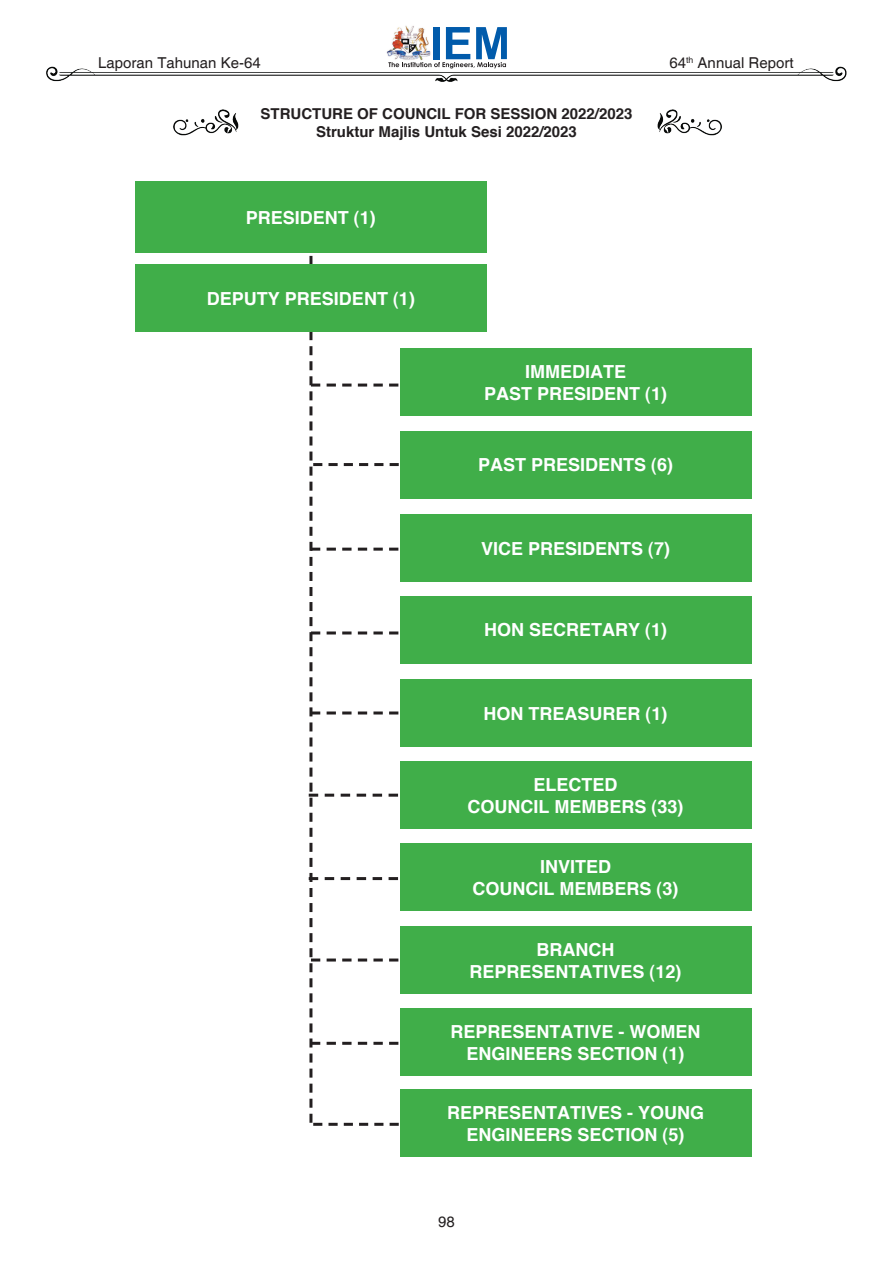
<style>
.page{position:relative;width:893px;height:1263px;background:#fff}
.page>*{position:absolute;margin:0;border:0;box-sizing:border-box;transform-origin:0 0}
.t1{font:700 18px/21.6px "Helvetica";color:#fff;text-align:center}
.t2{font:700 15px/18px "Helvetica";color:#231f20;text-align:center}
.t3{font:15px "Helvetica";color:#231f20}
</style>
<div class="page">
<img style="left:46px;top:66px;width:801px;height:16px">
<svg style="left:435px;top:27px;width:72px;height:41px"></svg>
<img style="left:383px;top:26px;width:52px;height:42px">
<img style="left:657px;top:109px;width:65px;height:27px">
<img style="left:173px;top:109px;width:66px;height:27px">
<svg style="left:309px;top:255px;width:105px;height:871px"></svg>
<div style="left:135px;top:181px;width:352px;height:72px;background:#40ae49"></div>
<div style="left:135px;top:265px;width:352px;height:67px;background:#40ae49"></div>
<div style="left:400px;top:348px;width:352px;height:68px;background:#40ae49"></div>
<div style="left:400px;top:431px;width:352px;height:67px;background:#40ae49"></div>
<div style="left:400px;top:514px;width:352px;height:67px;background:#40ae49"></div>
<div style="left:400px;top:596px;width:352px;height:67px;background:#40ae49"></div>
<div style="left:400px;top:679px;width:352px;height:68px;background:#40ae49"></div>
<div style="left:400px;top:761px;width:352px;height:68px;background:#40ae49"></div>
<div style="left:400px;top:843px;width:352px;height:68px;background:#40ae49"></div>
<div style="left:400px;top:926px;width:352px;height:68px;background:#40ae49"></div>
<div style="left:400px;top:1008px;width:352px;height:67px;background:#40ae49"></div>
<div style="left:400px;top:1089px;width:352px;height:67px;background:#40ae49"></div>
<p class="t3" style="left:98px;top:54px;width:164px">Laporan Tahunan Ke-64</p>
<p class="t3" style="left:669px;top:54px;width:126px">64<sup>th</sup> Annual Report</p>
<p class="t2" style="left:261px;top:104px;width:373px">STRUCTURE OF COUNCIL FOR SESSION 2022/2023<br>Struktur Majlis Untuk Sesi 2022/2023</p>
<p class="t1" style="left:246px;top:206px;width:132px">PRESIDENT (1)</p>
<p class="t1" style="left:207px;top:288px;width:210px">DEPUTY PRESIDENT (1)</p>
<p class="t1" style="left:484px;top:361px;width:185px">IMMEDIATE<br>PAST PRESIDENT (1)</p>
<p class="t1" style="left:478px;top:454px;width:197px">PAST PRESIDENTS (6)</p>
<p class="t1" style="left:481px;top:537px;width:191px">VICE PRESIDENTS (7)</p>
<p class="t1" style="left:484px;top:619px;width:185px">HON SECRETARY (1)</p>
<p class="t1" style="left:484px;top:702px;width:185px">HON TREASURER (1)</p>
<p class="t1" style="left:468px;top:774px;width:217px">ELECTED<br>COUNCIL MEMBERS (33)</p>
<p class="t1" style="left:473px;top:856px;width:207px">INVITED<br>COUNCIL MEMBERS (3)</p>
<p class="t1" style="left:470px;top:938px;width:214px">BRANCH<br>REPRESENTATIVES (12)</p>
<p class="t1" style="left:451px;top:1020px;width:252px">REPRESENTATIVE - WOMEN<br>ENGINEERS SECTION (1)</p>
<p class="t1" style="left:447px;top:1101px;width:259px">REPRESENTATIVES - YOUNG<br>ENGINEERS SECTION (5)</p>
<p class="t3" style="left:438px;top:1213px;width:18px">98</p>
</div>
